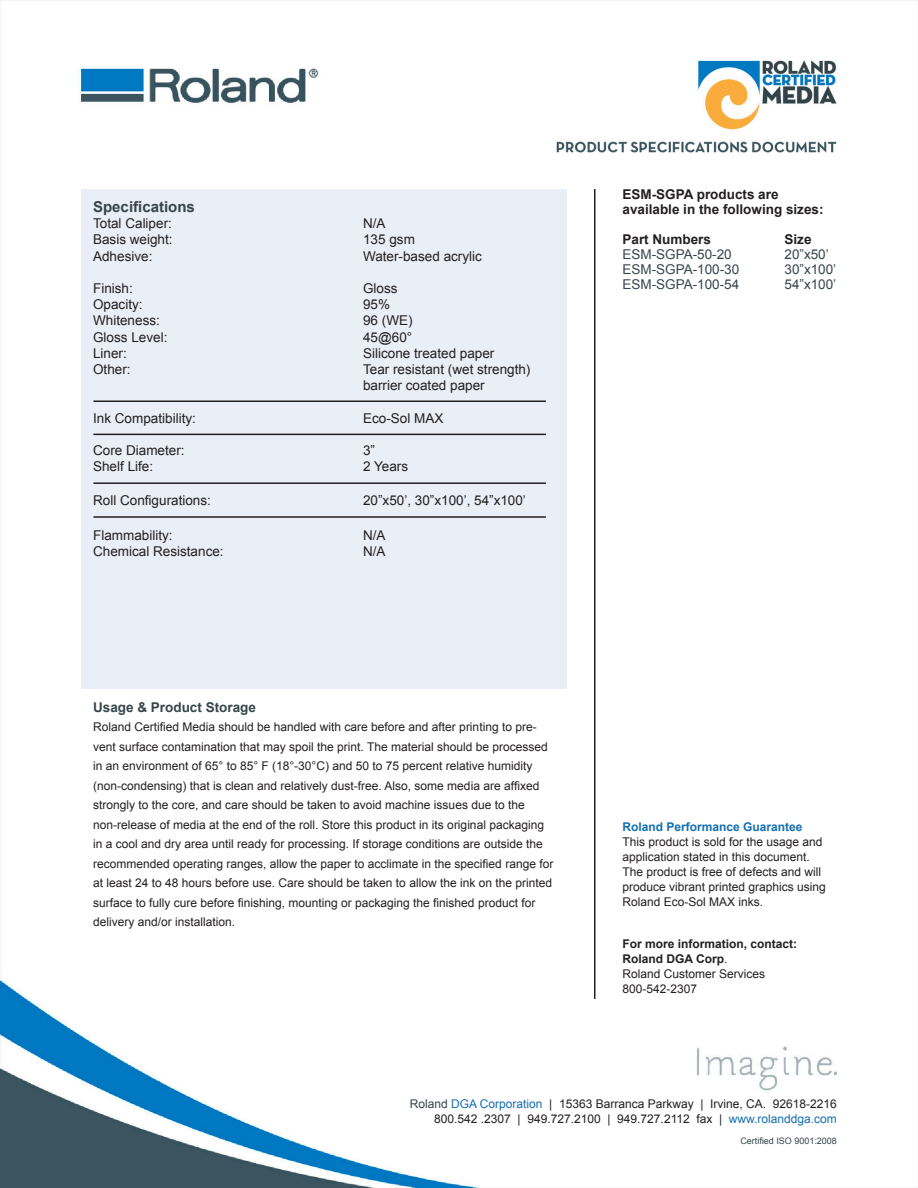
<style>
.page{position:relative;width:918px;height:1188px;background:#fff}
.page>*{position:absolute;margin:0;border:0;box-sizing:border-box;transform-origin:0 0}
.t1{font:700 15px "Arial";color:#36454b}
.t2{font:13.5px "Arial";color:#231f20}
.t3{font:13.5px "Arial";color:#36454b}
.t4{font:700 13.5px "Arial";color:#231f20}
.t5{font:700 13.5px "Arial";color:#36454b}
.t6{font:12px/19.5px "Arial";color:#231f20}
.t7{font:700 12px "Arial";color:#231f20}
.t8{font:700 12px "Arial";color:#146fb0}
.t9{font:9px "Arial";color:#36454b}
.s1{font-weight:400}
.s2{color:#36454b}
.s3{color:#146fb0}
</style>
<div class="page">
<img style="left:0;top:0;width:918px;height:1188px">
<hr style="left:594px;top:189px;width:2px;height:810px;background:#231f20">
<div style="left:81px;top:189px;width:486px;height:499px;background:#eaeef7"></div>
<hr style="left:94px;top:400px;width:451px;height:2px;background:#231f20">
<hr style="left:94px;top:434px;width:451px;height:1px;background:#231f20">
<hr style="left:94px;top:482px;width:451px;height:2px;background:#231f20">
<hr style="left:94px;top:516px;width:451px;height:2px;background:#231f20">
<p class="t1" style="left:93px;top:197px;width:103px">Specifications</p>
<p class="t2" style="left:93px;top:215px;width:80px">Total Caliper:</p>
<p class="t2" style="left:363px;top:215px;width:24px">N/A</p>
<p class="t2" style="left:93px;top:231px;width:81px">Basis weight:</p>
<p class="t2" style="left:363px;top:231px;width:53px">135 gsm</p>
<p class="t2" style="left:93px;top:247px;width:61px">Adhesive:</p>
<p class="t2" style="left:363px;top:247px;width:120px">Water-based acrylic</p>
<p class="t2" style="left:93px;top:279px;width:41px">Finish:</p>
<p class="t2" style="left:363px;top:279px;width:36px">Gloss</p>
<p class="t2" style="left:93px;top:296px;width:51px">Opacity:</p>
<p class="t2" style="left:363px;top:296px;width:29px">95%</p>
<p class="t2" style="left:93px;top:312px;width:68px">Whiteness:</p>
<p class="t2" style="left:363px;top:312px;width:51px">96 (WE)</p>
<p class="t2" style="left:93px;top:328px;width:76px">Gloss Level:</p>
<p class="t2" style="left:363px;top:328px;width:51px">45@60°</p>
<p class="t2" style="left:93px;top:344px;width:35px">Liner:</p>
<p class="t2" style="left:363px;top:344px;width:133px">Silicone treated paper</p>
<p class="t2" style="left:93px;top:360px;width:39px">Other:</p>
<p class="t2" style="left:363px;top:360px;width:169px">Tear resistant (wet strength)</p>
<p class="t2" style="left:363px;top:377px;width:123px">barrier coated paper</p>
<p class="t2" style="left:93px;top:409px;width:104px">Ink Compatibility:</p>
<p class="t2" style="left:363px;top:409px;width:82px">Eco-Sol MAX</p>
<p class="t2" style="left:93px;top:441px;width:93px">Core Diameter:</p>
<p class="t2" style="left:363px;top:441px;width:14px">3”</p>
<p class="t2" style="left:93px;top:458px;width:62px">Shelf Life:</p>
<p class="t2" style="left:363px;top:458px;width:47px">2 Years</p>
<p class="t2" style="left:93px;top:492px;width:119px">Roll Configurations:</p>
<p class="t2" style="left:363px;top:492px;width:164px">20”x50’, 30”x100’, 54”x100’</p>
<p class="t2" style="left:93px;top:526px;width:81px">Flammability:</p>
<p class="t2" style="left:363px;top:526px;width:24px">N/A</p>
<p class="t2" style="left:93px;top:542px;width:132px">Chemical Resistance:</p>
<p class="t2" style="left:363px;top:542px;width:24px">N/A</p>
<p class="t5" style="left:93px;top:698px;width:164px">Usage &amp; Product Storage</p>
<p class="t6" style="left:93px;top:717px;width:462px">Roland Certified Media should be handled with care before and after printing to pre&shy;vent surface contamination that may spoil the print. The material should be processed in an environment of 65° to 85° F (18°-30°C) and 50 to 75 percent relative humidity (non-condensing) that is clean and relatively dust-free. Also, some media are affixed strongly to the core, and care should be taken to avoid machine issues due to the non-release of media at the end of the roll. Store this product in its original packaging in a cool and dry area until ready for processing. If storage conditions are outside the recommended operating ranges, allow the paper to acclimate in the specified range for at least 24 to 48 hours before use. Care should be taken to allow the ink on the printed surface to fully cure before finishing, mounting or packaging the finished product for delivery and/or installation.</p>
<p class="t4" style="left:622px;top:185px;width:158px">ESM-SGPA products are</p>
<p class="t4" style="left:622px;top:200px;width:203px">available in the following sizes:</p>
<p class="t4" style="left:622px;top:230px;width:90px">Part Numbers</p>
<p class="t4" style="left:784px;top:230px;width:29px">Size</p>
<p class="t3" style="left:622px;top:245px;width:111px">ESM-SGPA-50-20</p>
<p class="t3" style="left:784px;top:245px;width:46px">20”x50’</p>
<p class="t3" style="left:622px;top:260px;width:118px">ESM-SGPA-100-30</p>
<p class="t3" style="left:784px;top:260px;width:53px">30”x100’</p>
<p class="t3" style="left:622px;top:275px;width:118px">ESM-SGPA-100-54</p>
<p class="t3" style="left:784px;top:275px;width:53px">54”x100’</p>
<p class="t8" style="left:622px;top:819px;width:182px">Roland Performance Guarantee</p>
<p class="t6" style="left:622px;top:834px;width:205px;line-height:15px">This product is sold for the usage and application stated in this document.<br>The product is free of defects and will produce vibrant printed graphics using Roland Eco-Sol MAX inks.</p>
<p class="t7" style="left:622px;top:936px;width:176px">For more information, contact:</p>
<p class="t7" style="left:622px;top:951px;width:106px">Roland DGA Corp<span class="s1">.</span></p>
<p class="t6" style="left:622px;top:964px;width:144px">Roland Customer Services</p>
<p class="t6" style="left:622px;top:979px;width:76px">800-542-2307</p>
<p class="t6" style="left:410px;top:1095px;width:429px"><span class="s2">Roland</span> <span class="s3">DGA Corporation</span> | 15363 Barranca Parkway | Irvine, CA. 92618-2216</p>
<p class="t6" style="left:434px;top:1109px;width:404px">800.542 .2307 | 949.727.2100 | 949.727.2112 fax | <span class="s3">www.rolanddga.com</span></p>
<p class="t9" style="left:740px;top:1135px;width:98px">Certified ISO 9001:2008</p>
</div>
